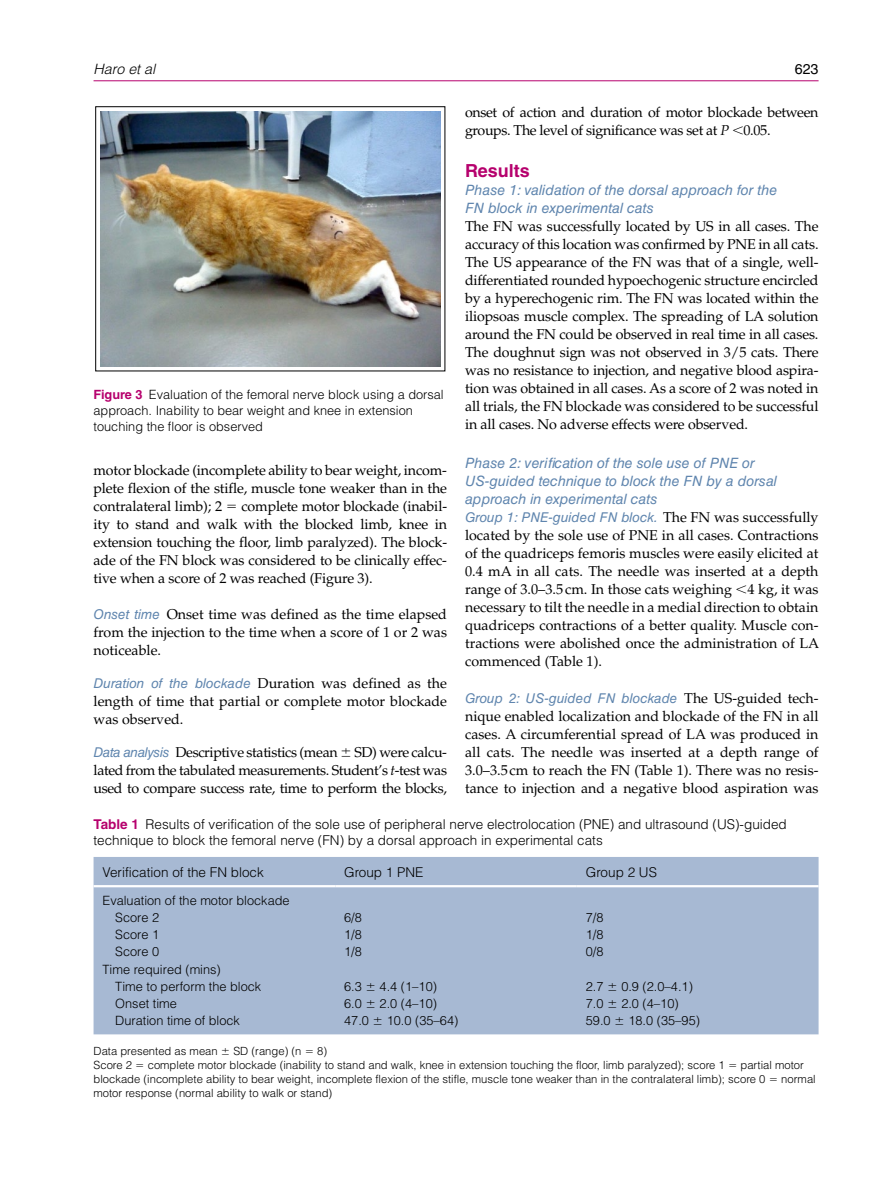
<style>
.page{position:relative;width:893px;height:1191px;background:#fff}
.page>*{position:absolute;margin:0;border:0;box-sizing:border-box;transform-origin:0 0}
.t1{font:700 18px "Helvetica LT Std";color:#b6006d}
.t2{font:14.25px/18px "Palatino LT Std";letter-spacing:-.01em;color:#000;text-align:justify}
.t3{font:italic 14.25px/18px "Helvetica LT Std";color:#5f85ae}
.t4{font:italic 300 14.25px "Helvetica LT Std";color:#000}
.t5{font:14.25px "Helvetica LT Std";color:#000}
.t6{font:300 13.5px/15.8px "Helvetica LT Std";color:#000}
.t7{font:italic 13.5px "Helvetica LT Std";color:#5f85ae}
.t8{font:300 12.75px/17.2px "Helvetica LT Std";color:#000}
.t9{font:300 11.25px/14.2px "Helvetica LT Std";color:#000}
.s1{font-style:italic}
.s2{font-family:"Palatino LT Std";font-style:normal;font-size:14.25px;color:#000}
.s3{font-weight:700;color:#b6006d}
.s4{font-family:"Helvetica LT Std";font-style:italic;font-size:13.5px;color:#5f85ae}
</style>
<div class="page">
<hr style="left:94px;top:80px;width:725px;height:1px;background:#b6006d">
<div style="left:94px;top:857px;width:725px;height:177px;background:#a7b9d3"></div>
<hr style="left:94px;top:885px;width:241px;height:2px;background:#fff">
<hr style="left:335px;top:885px;width:242px;height:2px;background:#fff">
<hr style="left:577px;top:885px;width:242px;height:2px;background:#fff">
<img style="left:100px;top:111px;width:340px;height:255px">
<div style="left:95px;top:106px;width:350px;height:265px;border:1px solid #000"></div>
<svg style="left:367px;top:983px;width:8px;height:7px"></svg>
<svg style="left:609px;top:983px;width:7px;height:7px"></svg>
<svg style="left:367px;top:1000px;width:8px;height:7px"></svg>
<svg style="left:609px;top:1000px;width:7px;height:7px"></svg>
<svg style="left:374px;top:1017px;width:8px;height:8px"></svg>
<svg style="left:616px;top:1017px;width:7px;height:8px"></svg>
<p class="t4" style="left:94px;top:60px;width:63px">Haro et al</p>
<p class="t5" style="left:795px;top:61px;width:25px">623</p>
<p class="t2" style="left:465px;top:103px;width:355px">onset of action and duration of motor blockade between groups. The level of significance was set at <span class="s1">P</span> 0.05.</p>
<p class="t1" style="left:465px;top:159px;width:66px">Results</p>
<p class="t3" style="left:465px;top:181px;width:314px">Phase 1: validation of the dorsal approach for the<br>FN block in experimental cats</p>
<p class="t2" style="left:465px;top:217px;width:355px">The FN was successfully located by US in all cases. The accuracy of this location was confirmed by PNE in all cats.<br>The US appearance of the FN was that of a single, well&shy;differentiated rounded hypoechogenic structure encircled by a hyperechogenic rim. The FN was located within the iliopsoas muscle complex. The spreading of LA solution around the FN could be observed in real time in all cases.<br>The doughnut sign was not observed in 3/5 cats. There was no resistance to injection, and negative blood aspira&shy;tion was obtained in all cases. As a score of 2 was noted in all trials, the FN blockade was considered to be successful in all cases. No adverse effects were observed.</p>
<p class="t3" style="left:465px;top:454px;width:314px">Phase 2: verification of the sole use of PNE or<br>US-guided technique to block the FN by a dorsal approach in experimental cats</p>
<p class="t7" style="left:465px;top:509px;width:355px">Group 1: PNE-guided FN block. <span class="s2">The FN was successfully</span></p>
<p class="t2" style="left:465px;top:526px;width:356px">located by the sole use of PNE in all cases. Contractions of the quadriceps femoris muscles were easily elicited at 0.4 mA in all cats. The needle was inserted at a depth range of 3.0–3.5cm. In those cats weighing 4 kg, it was necessary to tilt the needle in a medial direction to obtain quadriceps contractions of a better quality. Muscle con&shy;tractions were abolished once the administration of LA commenced (Table 1).</p>
<p class="t7" style="left:465px;top:691px;width:355px">Group 2: US-guided FN blockade <span class="s2">The US-guided tech-</span></p>
<p class="t2" style="left:465px;top:708px;width:355px">nique enabled localization and blockade of the FN in all cases. A circumferential spread of LA was produced in all cats. The needle was inserted at a depth range of 3.0–3.5cm to reach the FN (Table 1). There was no resis&shy;tance to injection and a negative blood aspiration was</p>
<p class="t6" style="left:94px;top:816px;width:695px"><span class="s3">Table 1</span> Results of verification of the sole use of peripheral nerve electrolocation (PNE) and ultrasound (US)-guided technique to block the femoral nerve (FN) by a dorsal approach in experimental cats</p>
<p class="t6" style="left:103px;top:864px;width:163px">Verification of the FN block</p>
<p class="t6" style="left:344px;top:864px;width:81px">Group 1 PNE</p>
<p class="t6" style="left:586px;top:864px;width:73px">Group 2 US</p>
<p class="t8" style="left:115px;top:891px;width:176px;text-indent:-13px">Evaluation of the motor blockade<br>Score 2</p>
<p class="t8" style="left:94px;top:386px;width:352px;line-height:15.8px"><span class="s3">Figure 3</span> Evaluation of the femoral nerve block using a dorsal approach. Inability to bear weight and knee in extension touching the floor is observed</p>
<p class="t2" style="left:94px;top:461px;width:355px">motor blockade (incomplete ability to bear weight, incom&shy;plete flexion of the stifle, muscle tone weaker than in the contralateral limb); 2</p>
<p class="t2" style="left:94px;top:497px;width:355px;text-indent:148px">complete motor blockade (inabil&shy;ity to stand and walk with the blocked limb, knee in extension touching the floor, limb paralyzed). The block&shy;ade of the FN block was considered to be clinically effec&shy;tive when a score of 2 was reached (Figure 3).</p>
<p class="t2" style="left:94px;top:605px;width:355px"><span class="s4">Onset time</span> Onset time was defined as the time elapsed from the injection to the time when a score of 1 or 2 was noticeable.</p>
<p class="t2" style="left:94px;top:674px;width:355px"><span class="s4">Duration of the blockade</span> Duration was defined as the length of time that partial or complete motor blockade was observed.</p>
<p class="t2" style="left:94px;top:743px;width:355px"><span class="s4">Data analysis</span> Descriptive statistics (mean SD) were calcu&shy;lated from the tabulated measurements. Student’s <span class="s1">t</span>-test was used to compare success rate, time to perform the blocks,</p>
<p class="t8" style="left:344px;top:908px;width:19px">6/8</p>
<p class="t8" style="left:586px;top:908px;width:19px">7/8</p>
<p class="t8" style="left:115px;top:925px;width:45px">Score 1</p>
<p class="t8" style="left:344px;top:925px;width:19px">1/8</p>
<p class="t8" style="left:586px;top:925px;width:19px">1/8</p>
<p class="t8" style="left:115px;top:943px;width:45px">Score 0</p>
<p class="t8" style="left:344px;top:943px;width:19px">1/8</p>
<p class="t8" style="left:586px;top:943px;width:19px">0/8</p>
<p class="t8" style="left:115px;top:960px;width:147px;text-indent:-13px">Time required (mins)<br>Time to perform the block</p>
<p class="t8" style="left:344px;top:977px;width:19px">6.3</p>
<p class="t8" style="left:380px;top:977px;width:59px">4.4 (1–10)</p>
<p class="t8" style="left:586px;top:977px;width:19px">2.7</p>
<p class="t8" style="left:621px;top:977px;width:73px">0.9 (2.0–4.1)</p>
<p class="t8" style="left:115px;top:994px;width:63px">Onset time</p>
<p class="t8" style="left:344px;top:994px;width:19px">6.0</p>
<p class="t8" style="left:380px;top:994px;width:59px">2.0 (4–10)</p>
<p class="t8" style="left:586px;top:994px;width:19px">7.0</p>
<p class="t8" style="left:621px;top:994px;width:59px">2.0 (4–10)</p>
<p class="t8" style="left:115px;top:1012px;width:126px">Duration time of block</p>
<p class="t8" style="left:344px;top:1012px;width:26px">47.0</p>
<p class="t8" style="left:387px;top:1012px;width:73px">10.0 (35–64)</p>
<p class="t8" style="left:586px;top:1012px;width:26px">59.0</p>
<p class="t8" style="left:628px;top:1012px;width:73px">18.0 (35–95)</p>
<p class="t9" style="left:94px;top:1043px;width:126px">Data presented as mean</p>
<p class="t9" style="left:233px;top:1043px;width:70px">SD (range) (n</p>
<p class="t9" style="left:317px;top:1043px;width:12px">8)</p>
<p class="t9" style="left:94px;top:1057px;width:40px">Score 2</p>
<p class="t9" style="left:148px;top:1057px;width:579px">complete motor blockade (inability to stand and walk, knee in extension touching the floor, limb paralyzed); score 1</p>
<p class="t9" style="left:94px;top:1057px;width:712px;text-indent:647px">partial motor blockade (incomplete ability to bear weight, incomplete flexion of the stifle, muscle tone weaker than in the contralateral limb); score 0</p>
<p class="t9" style="left:781px;top:1072px;width:36px">normal</p>
<p class="t9" style="left:94px;top:1086px;width:240px">motor response (normal ability to walk or stand)</p>
</div>
